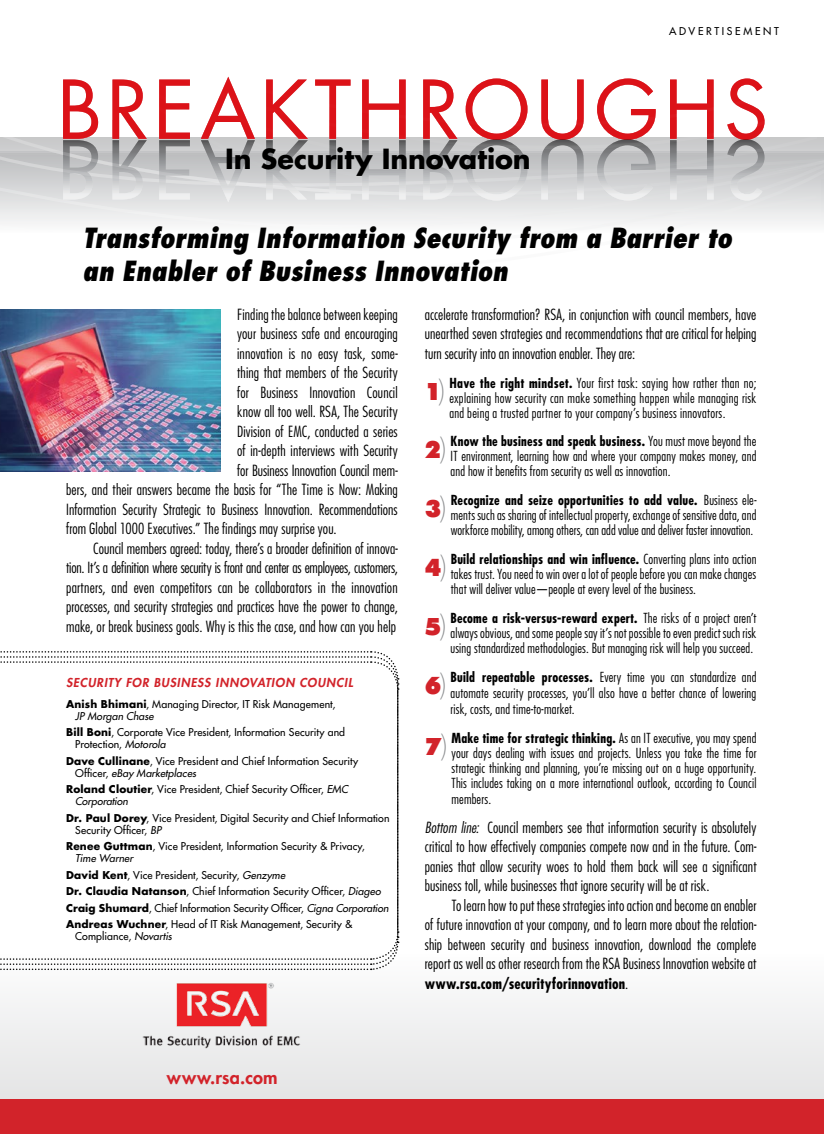
<style>
.page{position:relative;width:824px;height:1134px;background:#fff}
.page>*{position:absolute;margin:0;border:0;box-sizing:border-box;transform-origin:0 0}
.t1{font:italic 800 condensed 27px/32.4px "Futura Std";color:#000}
.t2{font:700 27px "Futura Std";letter-spacing:-.005em;color:#000}
.t3{font:900 24px "Futura BT";color:#d2232a}
.t4{font:800 18px "Futura Std";letter-spacing:.015em;color:#d2232a}
.t5{font:300 condensed 15px/19.5px "Futura Std";letter-spacing:.005em;color:#000;text-align:justify}
.t6{font:300 condensed 15px "Futura Std";letter-spacing:-.015em;color:#000}
.t7{font:300 condensed 13.5px/15px "Futura Std";letter-spacing:.01em;color:#000;text-align:justify}
.t8{font:italic 800 12px "Futura Std";letter-spacing:.065em;color:#d2232a}
.t9{font:500 10.5px/12px "Futura Std";letter-spacing:.01em;color:#000}
.t10{font:500 10.5px "Futura Std";letter-spacing:.255em;color:#000}
.s1{font-weight:700}
.s2{font-style:italic}
.s3{font-family:"Helvetica Neue";font-weight:100;font-stretch:condensed;font-size:30px;color:#8a8c8e}
</style>
<div class="page">
<svg style="left:818px;top:153px;width:6px;height:71px"></svg>
<svg style="left:0;top:137px;width:818px;height:90px"></svg>
<div style="left:0;top:874px;width:824px;height:229px;background:linear-gradient(to bottom,#fff,#e6e6e7)"></div>
<img style="left:0;top:309px;width:220px;height:162px">
<div style="left:0;top:1099px;width:824px;height:35px;background:#d2232a"></div>
<img style="left:141px;top:971px;width:161px;height:93px">
<svg style="left:0;top:651px;width:399px;height:320px"></svg>
<svg style="left:63px;top:137px;width:701px;height:65px;background:#ceced0"></svg>
<h1 class="t2" style="left:225px;top:141px;width:307px">In Security Innovation</h1>
<p class="t10" style="left:669px;top:24px;width:111px">Advertisement</p>
<h1 class="t1" style="left:82px;top:223px;width:650px">Transforming Information Security from a Barrier to an Enabler of Business Innovation</h1>
<p class="t5" style="left:237px;top:305px;width:162px">Finding the balance between keeping</p>
<p class="t5" style="left:237px;top:324px;width:162px">your business safe and encouraging</p>
<p class="t5" style="left:237px;top:344px;width:162px">innovation is no easy task, some-</p>
<p class="t5" style="left:237px;top:363px;width:162px">thing that members of the Security</p>
<p class="t5" style="left:237px;top:383px;width:162px">for Business Innovation Council</p>
<p class="t5" style="left:237px;top:402px;width:162px">know all too well. RSA, The Security</p>
<p class="t5" style="left:237px;top:422px;width:162px">Division of EMC, conducted a series</p>
<p class="t5" style="left:237px;top:441px;width:162px">of in-depth interviews with Security</p>
<p class="t5" style="left:237px;top:461px;width:162px">for Business Innovation Council mem-</p>
<p class="t5" style="left:66px;top:480px;width:333px">bers, and their answers became the basis for “The Time is Now: Making</p>
<p class="t5" style="left:66px;top:500px;width:333px">Information Security Strategic to Business Innovation. Recommendations</p>
<p class="t5" style="left:66px;top:519px;width:272px">from Global 1000 Executives.” The findings may surprise you.</p>
<p class="t5" style="left:93px;top:539px;width:306px">Council members agreed: today, there’s a broader definition of innova-</p>
<p class="t6" style="left:66px;top:559px;width:333px">tion. It’s a definition where security is front and center as employees, customers,</p>
<p class="t5" style="left:66px;top:578px;width:333px">partners, and even competitors can be collaborators in the innovation</p>
<p class="t5" style="left:66px;top:597px;width:333px">processes, and security strategies and practices have the power to change,</p>
<p class="t5" style="left:66px;top:617px;width:331px">make, or break business goals. Why is this the case, and how can you help</p>
<p class="t8" style="left:66px;top:675px;width:288px">SECURITY FOR BUSINESS INNOVATION COUNCIL</p>
<p class="t9" style="left:75px;top:698px;width:261px;text-indent:-9px"><span class="s1">Anish Bhimani</span>, Managing Director, IT Risk Management,<br><span class="s2">JP Morgan Chase</span></p>
<p class="t9" style="left:75px;top:726px;width:271px;text-indent:-9px"><span class="s1">Bill Boni</span>, Corporate Vice President, Information Security and<br>Protection, <span class="s2">Motorola</span></p>
<p class="t9" style="left:75px;top:755px;width:284px;text-indent:-9px"><span class="s1">Dave Cullinane</span>, Vice President and Chief Information Security<br>Officer, <span class="s2">eBay Marketplaces</span></p>
<p class="t9" style="left:75px;top:783px;width:274px;text-indent:-9px"><span class="s1">Roland Cloutier</span>, Vice President, Chief Security Officer, <span class="s2">EMC<br>Corporation</span></p>
<p class="t9" style="left:75px;top:812px;width:316px;text-indent:-9px"><span class="s1">Dr. Paul Dorey</span>, Vice President, Digital Security and Chief Information<br>Security Officer, <span class="s2">BP</span></p>
<p class="t9" style="left:75px;top:840px;width:291px;text-indent:-9px"><span class="s1">Renee Guttman</span>, Vice President, Information Security &amp; Privacy,<br><span class="s2">Time Warner</span></p>
<p class="t9" style="left:66px;top:867px;width:324px;line-height:16.5px"><span class="s1">David Kent</span>, Vice President, Security, <span class="s2">Genzyme<br></span><span class="s1">Dr. Claudia Natanson</span>, Chief Information Security Officer, <span class="s2">Diageo </span><span class="s1">Craig Shumard</span>, Chief Information Security Officer, <span class="s2">Cigna Corporation </span><span class="s1">Andreas Wuchner</span>, Head of IT Risk Management, Security &amp;</p>
<p class="t9" style="left:75px;top:930px;width:98px">Compliance, <span class="s2">Novartis</span></p>
<p class="t5" style="left:425px;top:305px;width:333px">accelerate transformation? RSA, in conjunction with council members, have unearthed seven strategies and recommendations that are critical for helping turn security into an innovation enabler. They are:</p>
<h2 class="t3" style="left:425px;top:377px;width:22px">1<span class="s3">)</span></h2>
<p class="t7" style="left:449px;top:375px;width:308px"><span class="s1">Have the right mindset.</span> Your first task: saying how rather than no; explaining how security can make something happen while managing risk and being a trusted partner to your company’s business innovators.</p>
<h2 class="t3" style="left:425px;top:435px;width:24px">2<span class="s3">)</span></h2>
<p class="t7" style="left:450px;top:434px;width:307px"><span class="s1">Know the business and speak business.</span> You must move beyond the IT environment, learning how and where your company makes money, and and how it benefits from security as well as innovation.</p>
<h2 class="t3" style="left:425px;top:494px;width:24px">3<span class="s3">)</span></h2>
<p class="t7" style="left:450px;top:493px;width:307px"><span class="s1">Recognize and seize opportunities to add value.</span> Business ele&shy;ments such as sharing of intellectual property, exchange of sensitive data, and workforce mobility, among others, can add value and deliver faster innovation.</p>
<h2 class="t3" style="left:425px;top:553px;width:24px">4<span class="s3">)</span></h2>
<p class="t7" style="left:450px;top:552px;width:307px"><span class="s1">Build relationships and win influence.</span> Converting plans into action takes trust. You need to win over a lot of people before you can make changes that will deliver value—people at every level of the business.</p>
<h2 class="t3" style="left:425px;top:612px;width:23px">5<span class="s3">)</span></h2>
<p class="t7" style="left:450px;top:610px;width:307px"><span class="s1">Become a risk-versus-reward expert.</span> The risks of a project aren’t always obvious, and some people say it’s not possible to even predict such risk using standardized methodologies. But managing risk will help you succeed.</p>
<h2 class="t3" style="left:425px;top:671px;width:23px">6<span class="s3">)</span></h2>
<p class="t7" style="left:450px;top:669px;width:307px;line-height:16.2px"><span class="s1">Build repeatable processes.</span> Every time you can standardize and automate security processes, you’ll also have a better chance of lowering risk, costs, and time-to-market.</p>
<h2 class="t3" style="left:425px;top:732px;width:24px">7<span class="s3">)</span></h2>
<p class="t7" style="left:451px;top:730px;width:306px"><span class="s1">Make time for strategic thinking.</span> As an IT executive, you may spend your days dealing with issues and projects. Unless you take the time for strategic thinking and planning, you’re missing out on a huge opportunity.<br>This includes taking on a more international outlook, according to Council</p>
<p class="t7" style="left:451px;top:792px;width:41px">members.</p>
<p class="t5" style="left:425px;top:818px;width:333px"><span class="s2">Bottom line:</span> Council members see that information security is absolutely critical to how effectively companies compete now and in the future. Com&shy;panies that allow security woes to hold them back will see a significant business toll, while businesses that ignore security will be at risk.</p>
<p class="t5" style="left:425px;top:896px;width:333px;text-indent:27px">To learn how to put these strategies into action and become an enabler of future innovation at your company, and to learn more about the relation&shy;ship between security and business innovation, download the complete report as well as other research from the RSA Business Innovation website at <span class="s1">www.rsa.com/securityforinnovation</span>.</p>
<p class="t4" style="left:167px;top:1066px;width:112px">www.rsa.com</p>
</div>
